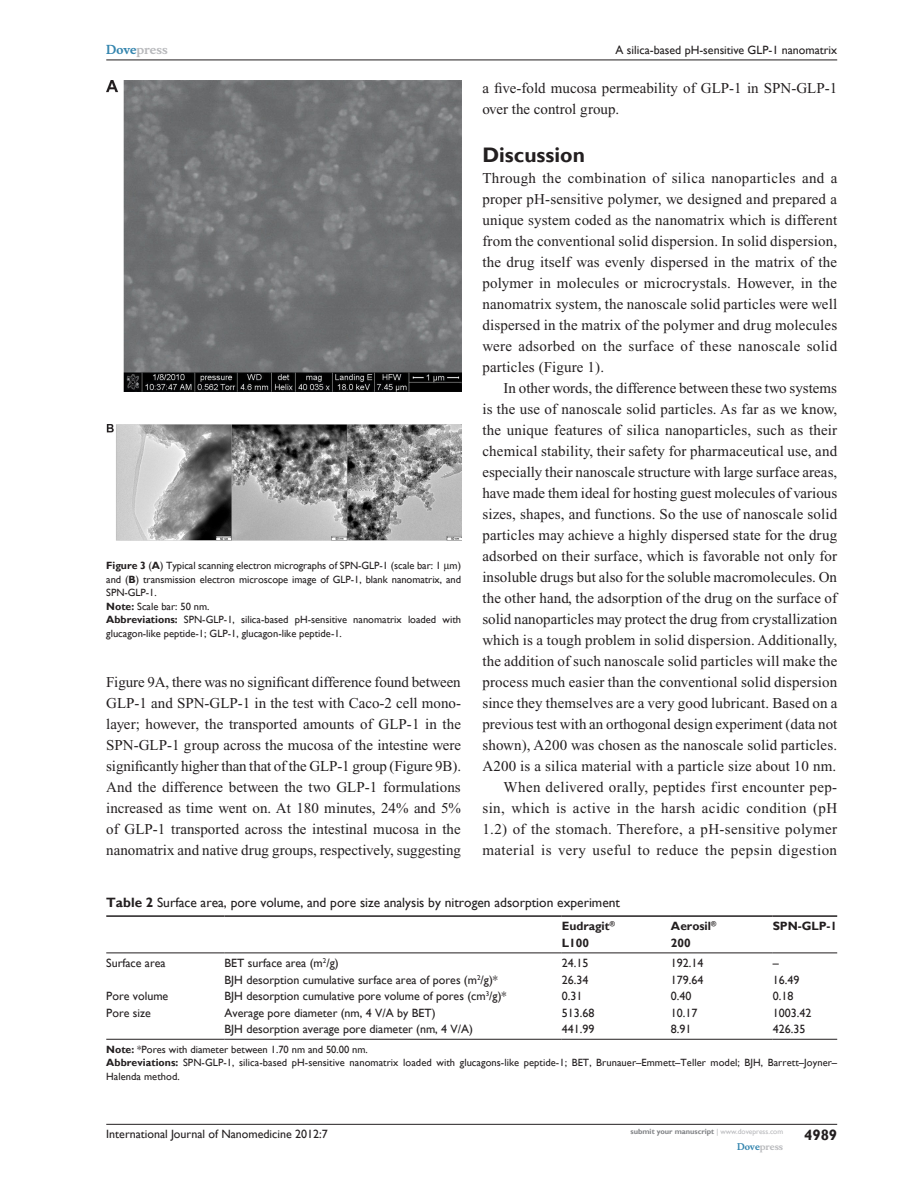
<style>
.page{position:relative;width:918px;height:1188px;background:#fff}
.page>*{position:absolute;margin:0;border:0;box-sizing:border-box;transform-origin:0 0}
.t1{font:700 21px "Gill Sans";color:#231f20}
.Tx{font:15px/21px "Times New Roman";letter-spacing:.02em;color:#231f20;text-align:justify}
.TxF{font:15px/21px "Times New Roman";color:#231f20;text-align:justify}
.t2{font:700 15px "Gill Sans";color:#231f20}
.TN_TT{font:13.5px "Gill Sans";color:#231f20}
.TB{font:12px/16.5px "Gill Sans";color:#231f20}
.TCH{font:700 12px/16.5px "Gill Sans";color:#231f20}
.t3{font:700 12px "Musee";color:#b8b9bc}
.TSNRI{font:10.5px/13.5px "Gill Sans";letter-spacing:.005em;color:#231f20}
.FC{font:10.5px/13.5px "Gill Sans";letter-spacing:-.005em;color:#231f20;text-align:justify}
.FigSNRI{font:10.5px/13.5px "Gill Sans";color:#231f20}
.t4{font:700 9px "Musee";color:#b8b9bc}
.t5{font:700 7.5px "Gill Sans";color:#808285}
.s1{color:#3485ae}
.s2{font-weight:700}
.s3{font-weight:400;color:#b8b9bc}
</style>
<div class="page">
<hr style="left:106px;top:953px;width:119px;height:1px;background:#231f20">
<hr style="left:225px;top:953px;width:337px;height:1px;background:#231f20">
<hr style="left:562px;top:953px;width:109px;height:1px;background:#231f20">
<hr style="left:671px;top:953px;width:102px;height:1px;background:#231f20">
<hr style="left:773px;top:953px;width:64px;height:1px;background:#231f20">
<hr style="left:106px;top:915px;width:119px;height:2px;background:#231f20">
<hr style="left:225px;top:915px;width:337px;height:2px;background:#231f20">
<hr style="left:562px;top:915px;width:109px;height:2px;background:#231f20">
<hr style="left:671px;top:915px;width:102px;height:2px;background:#231f20">
<hr style="left:773px;top:915px;width:64px;height:2px;background:#231f20">
<hr style="left:106px;top:1039px;width:119px;height:1px;background:#231f20">
<hr style="left:225px;top:1039px;width:337px;height:1px;background:#231f20">
<hr style="left:562px;top:1039px;width:109px;height:1px;background:#231f20">
<hr style="left:671px;top:1039px;width:102px;height:1px;background:#231f20">
<hr style="left:773px;top:1039px;width:64px;height:1px;background:#231f20">
<img style="left:106px;top:81px;width:355px;height:310px">
<img style="left:106px;top:424px;width:355px;height:116px">
<hr style="left:106px;top:1124px;width:731px;height:1px;background:#231f20">
<hr style="left:106px;top:60px;width:731px;height:1px;background:#231f20">
<p class="t3" style="left:106px;top:43px;width:63px"><span class="s1">Dove</span>press</p>
<p class="FC" style="left:106px;top:559px;width:356px"><span class="s2">Figure 3</span> (<span class="s2">A</span>) Typical scanning electron micrographs of SPN-GLP-1 (scale bar: 1 m) and (<span class="s2">B</span>) transmission electron microscope image of GLP-1, blank nanomatrix, and SPN-GLP-1.</p>
<p class="FC" style="left:106px;top:600px;width:105px"><span class="s2">Note:</span> Scale bar: 50 nm.</p>
<p class="FigSNRI" style="left:106px;top:613px;width:356px"><span class="s2">Abbreviations:</span> SPN-GLP-1, silica-based pH-sensitive nanomatrix loaded with glucagon-like peptide-1; GLP-1, glucagon-like peptide-1.</p>
<p class="TxF" style="left:106px;top:672px;width:356px">Figure 9A, there was no significant difference found between GLP-1 and SPN-GLP-1 in the test with Caco-2 cell mono&shy;layer; however, the transported amounts of GLP-1 in the SPN-GLP-1 group across the mucosa of the intestine were significantly higher than that of the GLP-1 group (Figure 9B).<br>And the difference between the two GLP-1 formulations increased as time went on. At 180 minutes, 24% and 5% of GLP-1 transported across the intestinal mucosa in the nanomatrix and native drug groups, respectively, suggesting</p>
<p class="TB" style="left:616px;top:42px;width:223px">A silica-based pH-sensitive GLP-1 nanomatrix</p>
<p class="TxF" style="left:482px;top:77px;width:356px">a five-fold mucosa permeability of GLP-1 in SPN-GLP-1 over the control group.</p>
<h1 class="t1" style="left:482px;top:142px;width:104px">Discussion</h1>
<p class="TxF" style="left:482px;top:168px;width:357px">Through the combination of silica nanoparticles and a proper pH-sensitive polymer, we designed and prepared a unique system coded as the nanomatrix which is different from the conventional solid dispersion. In solid dispersion, the drug itself was evenly dispersed in the matrix of the polymer in molecules or microcrystals. However, in the nanomatrix system, the nanoscale solid particles were well dispersed in the matrix of the polymer and drug molecules were adsorbed on the surface of these nanoscale solid particles (Figure 1).</p>
<p class="Tx" style="left:482px;top:378px;width:357px;text-indent:21px">In other words, the difference between these two systems is the use of nanoscale solid particles. As far as we know, the unique features of silica nanoparticles, such as their chemical stability, their safety for pharmaceutical use, and especially their nanoscale structure with large surface areas, have made them ideal for hosting guest molecules of various sizes, shapes, and functions. So the use of nanoscale solid particles may achieve a highly dispersed state for the drug adsorbed on their surface, which is favorable not only for insoluble drugs but also for the soluble macromolecules. On the other hand, the adsorption of the drug on the surface of solid nanoparticles may protect the drug from crystallization which is a tough problem in solid dispersion. Additionally, the addition of such nanoscale solid particles will make the process much easier than the conventional solid dispersion since they themselves are a very good lubricant. Based on a previous test with an orthogonal design experiment (data not shown), A200 was chosen as the nanoscale solid particles.<br>A200 is a silica material with a particle size about 10 nm.</p>
<p class="Tx" style="left:482px;top:777px;width:356px;text-indent:21px">When delivered orally, peptides first encounter pep&shy;sin, which is active in the harsh acidic condition (pH 1.2) of the stomach. Therefore, a pH-sensitive polymer material is very useful to reduce the pepsin digestion</p>
<p class="TN_TT" style="left:106px;top:895px;width:515px"><span class="s2">Table 2</span> Surface area, pore volume, and pore size analysis by nitrogen adsorption experiment</p>
<p class="TCH" style="left:562px;top:918px;width:55px">Eudragit<sup>®<br></sup>L100</p>
<p class="TCH" style="left:671px;top:918px;width:47px">Aerosil<sup>®<br></sup>200</p>
<p class="TCH" style="left:773px;top:918px;width:66px">SPN-GLP-1</p>
<p class="TB" style="left:106px;top:955px;width:61px">Surface area</p>
<p class="TB" style="left:225px;top:955px;width:275px">BET surface area (m<sup>2</sup>/g)<br>BJH desorption cumulative surface area of pores (m<sup>2</sup>/g)*</p>
<p class="TB" style="left:562px;top:955px;width:28px">24.15<br>26.34</p>
<p class="TB" style="left:671px;top:955px;width:34px">192.14<br>179.64</p>
<p class="TB" style="left:773px;top:955px;width:28px">–<br>16.49</p>
<p class="TB" style="left:106px;top:988px;width:64px">Pore volume</p>
<p class="TB" style="left:225px;top:988px;width:284px">BJH desorption cumulative pore volume of pores (cm<sup>3</sup>/g)*</p>
<p class="TB" style="left:562px;top:988px;width:22px">0.31</p>
<p class="TB" style="left:671px;top:988px;width:22px">0.40</p>
<p class="TB" style="left:773px;top:988px;width:22px">0.18</p>
<p class="TB" style="left:106px;top:1005px;width:46px">Pore size</p>
<p class="TB" style="left:225px;top:1005px;width:250px">Average pore diameter (nm, 4 V/A by BET)<br>BJH desorption average pore diameter (nm, 4 V/A)</p>
<p class="TB" style="left:562px;top:1005px;width:34px">513.68<br>441.99</p>
<p class="TB" style="left:671px;top:1005px;width:28px">10.17<br>8.91</p>
<p class="TB" style="left:773px;top:1005px;width:40px">1003.42<br>426.35</p>
<p class="TSNRI" style="left:106px;top:1042px;width:263px"><span class="s2">Note:</span> *Pores with diameter between 1.70 nm and 50.00 nm.</p>
<p class="TSNRI" style="left:106px;top:1056px;width:732px"><span class="s2">Abbreviations:</span> SPN-GLP-1, silica-based pH-sensitive nanomatrix loaded with glucagons-like peptide-1; BET, Brunauer–Emmett–Teller model; BJH, Barrett–Joyner–<br>Halenda method.</p>
<p class="TB" style="left:106px;top:1126px;width:223px">International Journal of Nanomedicine 2012:7</p>
<p class="t5" style="left:631px;top:1127px;width:154px">submit your manuscript <span class="s3">| www.dovepress.com</span></p>
<p class="t4" style="left:737px;top:1141px;width:48px"><span class="s1">Dove</span>press</p>
<p class="t2" style="left:804px;top:1126px;width:35px">4989</p>
</div>
